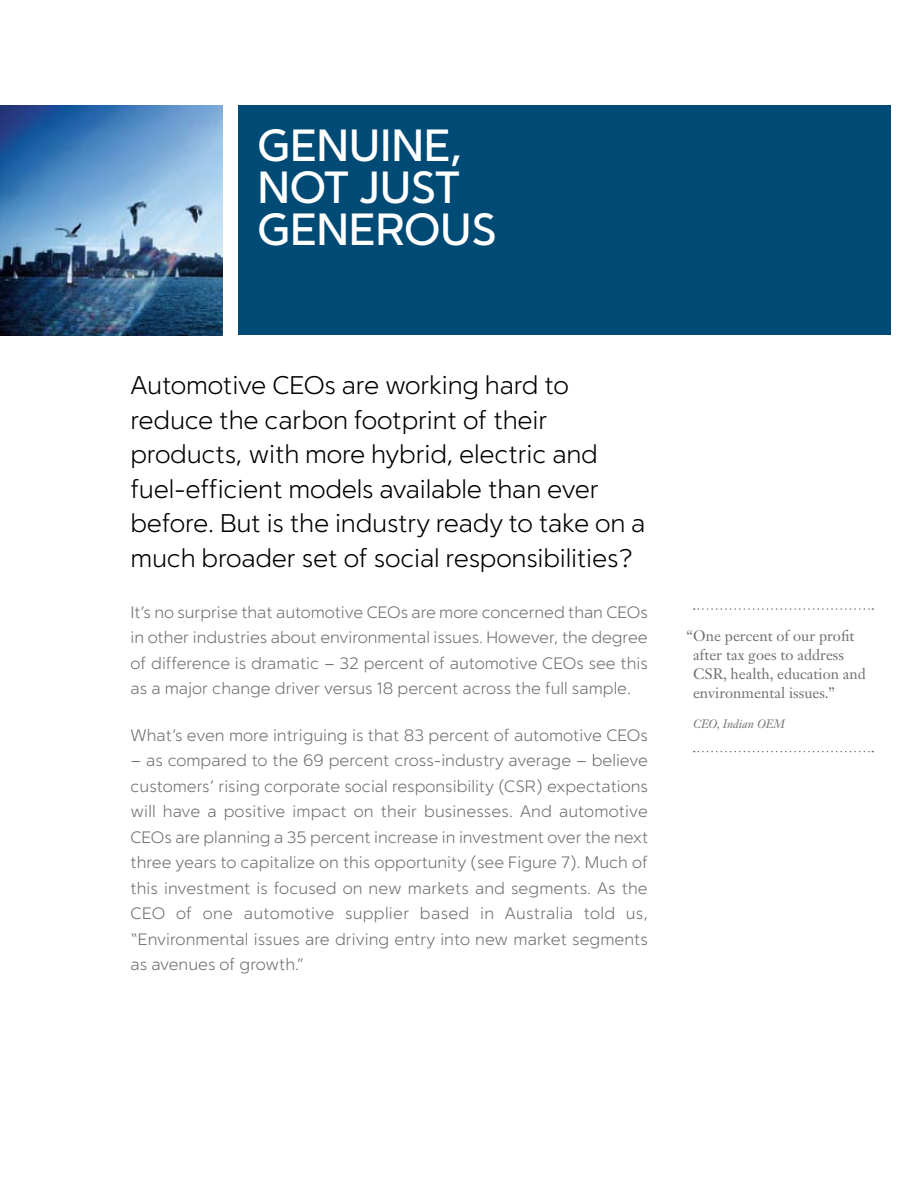
<style>
.page{position:relative;width:918px;height:1188px;background:#fff}
.page>*{position:absolute;margin:0;border:0;box-sizing:border-box;transform-origin:0 0}
.t1{font:45px/42px "VSA Mod Sans Medium 082807";color:#fff;text-align:justify}
.t2{font:25.5px/34.5px "VSA Mod Sans Light 082807";letter-spacing:-.01em;color:#000}
.t3{font:16.5px/25.5px "VSA Mod Sans Light 082807";color:#717074;text-align:justify}
.t4{font:15px/18.8px "Janson Text LT Std";color:#717074}
.t5{font:italic 12px "Janson Text LT Std";color:#717074}
</style>
<div class="page">
<img style="left:0;top:106px;width:223px;height:229px">
<div style="left:238px;top:106px;width:653px;height:229px;background:#004b76"></div>
<svg style="left:694px;top:608px;width:179px;height:2px"></svg>
<svg style="left:694px;top:751px;width:179px;height:1px"></svg>
<h1 class="t1" style="left:257px;top:124px;width:28px">GENUINE</h1>
<h1 class="t1" style="left:257px;top:124px;width:207px;text-indent:193px">, NOT JUST GENEROU</h1>
<h1 class="t1" style="left:471px;top:208px;width:27px">S</h1>
<p class="t2" style="left:130px;top:368px;width:517px">Automotive CEOs are working hard to reduce the carbon footprint of their products, with more hybrid, electric and fuel-efficient models available than ever before. But is the industry ready to take on a much broader set of social responsibilities?</p>
<p class="t3" style="left:130px;top:599px;width:519px">It’s no surprise that automotive CEOs are more concerned than CEOs in other industries about environmental issues. However, the degree of difference is dramatic – 32 percent of automotive CEOs see this as a major change driver versus 18 percent across the full sample.</p>
<p class="t3" style="left:130px;top:722px;width:519px">What’s even more intriguing is that 83 percent of automotive CEOs</p>
<p class="t3" style="left:130px;top:747px;width:519px">– as compared to the 69 percent cross-industry average – believe customers’ rising corporate social responsibility (CSR) expectations will have a positive impact on their businesses. And automotive CEOs are planning a 35 percent increase in investment over the next three years to capitalize on this opportunity (see Figure 7). Much of this investment is focused on new markets and segments. As the CEO of one automotive supplier based in Australia told us, “Environmental issues are driving entry into new market segments as avenues of growth.”</p>
<p class="t4" style="left:693px;top:627px;width:175px;text-indent:-6px">“One percent of our profit after tax goes to address<br>CSR, health, education and environmental issues.”</p>
<p class="t5" style="left:693px;top:716px;width:93px">CEO, Indian OEM</p>
</div>
